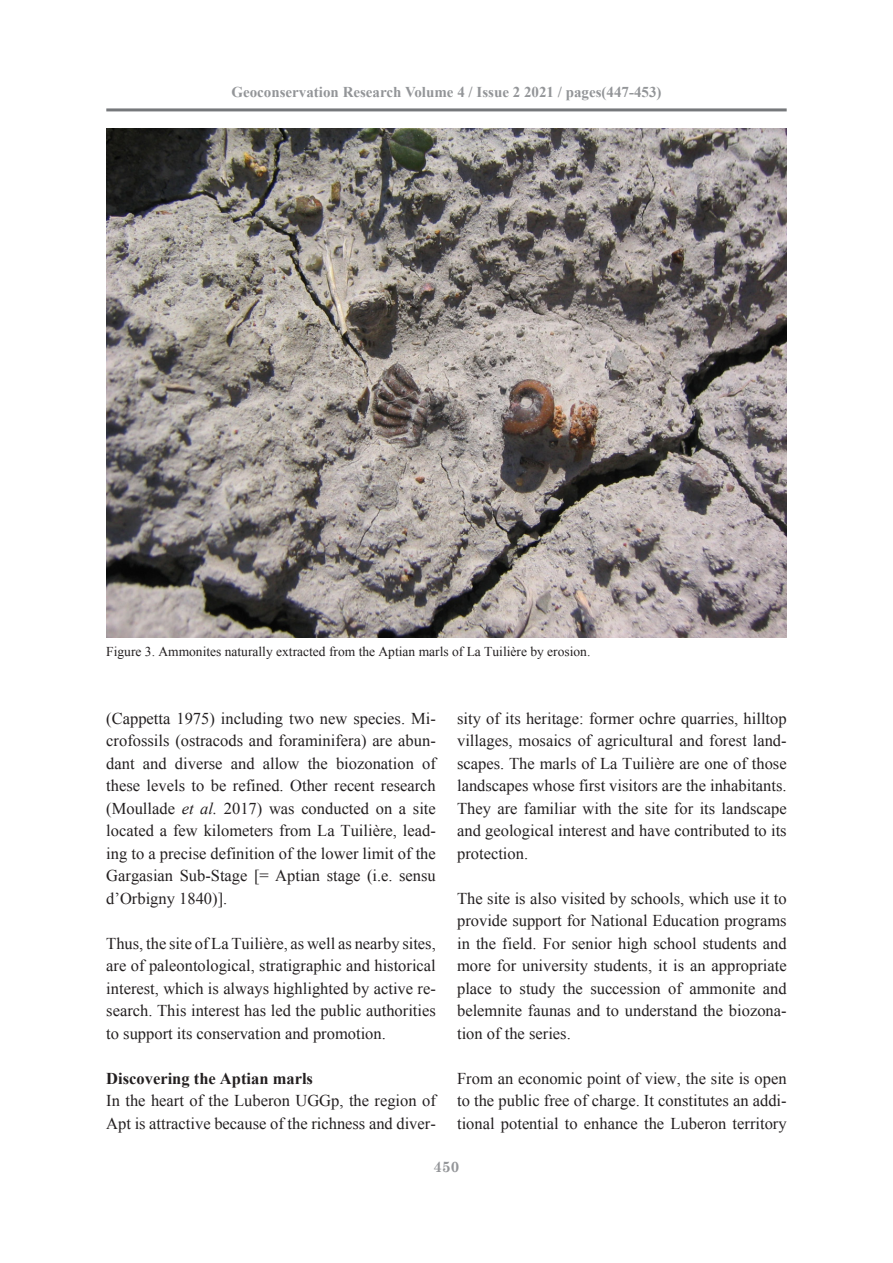
<style>
.page{position:relative;width:893px;height:1263px;background:#fff}
.page>*{position:absolute;margin:0;border:0;box-sizing:border-box;transform-origin:0 0}
.text{font:16.5px/22.5px "Times New Roman";color:#231f20;text-align:justify}
.t1{font:700 16.5px "Times New Roman";color:#231f20}
.t2{font:700 15px "Times New Roman";color:#939598}
.t3{font:700 15px "Century Schoolbook";color:#939598}
.t4{font:13.5px "Times New Roman";color:#231f20}
.s1{font-style:italic}
</style>
<div class="page">
<hr style="left:106px;top:108px;width:681px;height:3px;background:#76787b">
<img style="left:106px;top:128px;width:681px;height:510px">
<p class="t2" style="left:231px;top:82px;width:432px">Geoconservation Research Volume 4 / Issue 2 2021 / pages(447-453)</p>
<p class="t4" style="left:106px;top:642px;width:486px">Figure 3. Ammonites naturally extracted from the Aptian marls of La Tuilière by erosion.</p>
<p class="text" style="left:106px;top:707px;width:331px">(Cappetta 1975) including two new species. Mi&shy;crofossils (ostracods and foraminifera) are abun&shy;dant and diverse and allow the biozonation of these levels to be refined. Other recent research (Moullade <span class="s1">et al.</span> 2017) was conducted on a site located a few kilometers from La Tuilière, lead&shy;ing to a precise definition of the lower limit of the Gargasian Sub-Stage [= Aptian stage (i.e. sensu d’Orbigny 1840)].</p>
<p class="text" style="left:106px;top:932px;width:331px">Thus, the site of La Tuilière, as well as nearby sites, are of paleontological, stratigraphic and historical interest, which is always highlighted by active re&shy;search. This interest has led the public authorities to support its conservation and promotion.</p>
<p class="t1" style="left:106px;top:1067px;width:208px">Discovering the Aptian marls</p>
<p class="text" style="left:106px;top:1089px;width:331px">In the heart of the Luberon UGGp, the region of<br>Apt is attractive because of the richness and diver-</p>
<p class="text" style="left:457px;top:707px;width:331px">sity of its heritage: former ochre quarries, hilltop villages, mosaics of agricultural and forest land&shy;scapes. The marls of La Tuilière are one of those landscapes whose first visitors are the inhabitants.<br>They are familiar with the site for its landscape and geological interest and have contributed to its protection.</p>
<p class="text" style="left:457px;top:887px;width:331px">The site is also visited by schools, which use it to provide support for National Education programs in the field. For senior high school students and more for university students, it is an appropriate place to study the succession of ammonite and belemnite faunas and to understand the biozona&shy;tion of the series.</p>
<p class="text" style="left:457px;top:1067px;width:331px">From an economic point of view, the site is open to the public free of charge. It constitutes an addi&shy;tional potential to enhance the Luberon territory</p>
<p class="t3" style="left:434px;top:1157px;width:27px">450</p>
</div>
